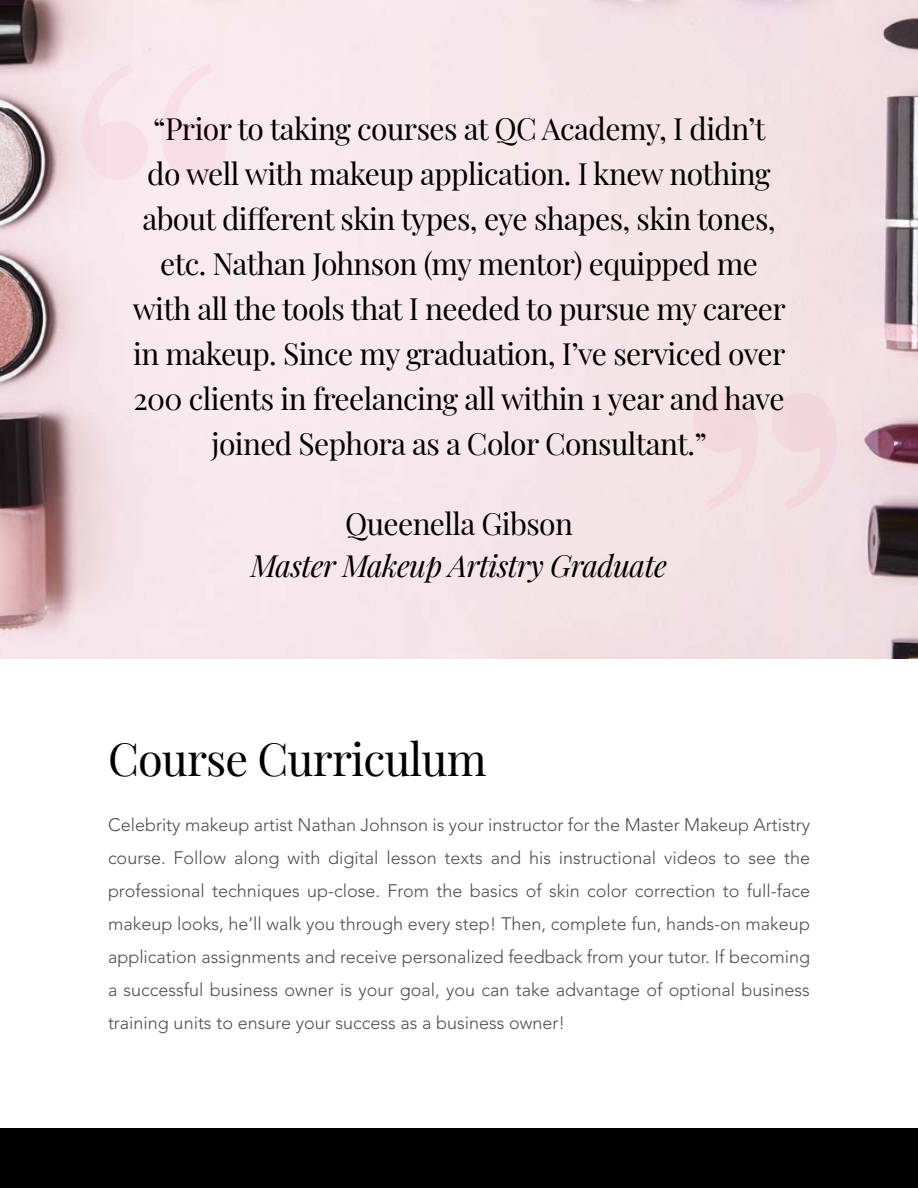
<style>
.page{position:relative;width:918px;height:1188px;background:#fff}
.page>*{position:absolute;margin:0;border:0;box-sizing:border-box;transform-origin:0 0}
.t1{font:45px "Playfair Display";letter-spacing:-.02em;color:#000}
.t2{font:30px/45px "Playfair Display";letter-spacing:-.02em;color:#000;text-align:center}
.t3{font:italic 30px "Playfair Display";letter-spacing:-.02em;color:#000}
.t4{font:300 18px/33px "Avenir LT Std";color:#4d4d4d;text-align:justify}
</style>
<div class="page">
<img style="left:0;top:0;width:918px;height:658px">
<svg style="left:82px;top:63px;width:144px;height:117px;background:#f8e3ea"></svg>
<svg style="left:693px;top:393px;width:144px;height:117px;background:#f2dce0"></svg>
<div style="left:0;top:1128px;width:918px;height:60px;background:#000"></div>
<p class="t2" style="left:133px;top:104px;width:655px">“Prior to taking courses at QC Academy, I didn’t<br>do well with makeup application. I knew nothing about different skin types, eye shapes, skin tones, etc. Nathan Johnson (my mentor) equipped me with all the tools that I needed to pursue my career in makeup. Since my graduation, I’ve serviced over 200 clients in freelancing all within 1 year and have joined Sephora as a Color Consultant.”</p>
<h2 class="t2" style="left:345px;top:499px;width:229px">Queenella Gibson</h2>
<h2 class="t3" style="left:251px;top:542px;width:418px">Master Makeup Artistry Graduate</h2>
<h1 class="t1" style="left:108px;top:724px;width:380px">Course Curriculum</h1>
<p class="t4" style="left:108px;top:808px;width:704px">Celebrity makeup artist Nathan Johnson is your instructor for the Master Makeup Artistry course. Follow along with digital lesson texts and his instructional videos to see the professional techniques up-close. From the basics of skin color correction to full-face makeup looks, he’ll walk you through every step! Then, complete fun, hands-on makeup application assignments and receive personalized feedback from your tutor. If becoming a successful business owner is your goal, you can take advantage of optional business training units to ensure your success as a business owner!</p>
</div>
